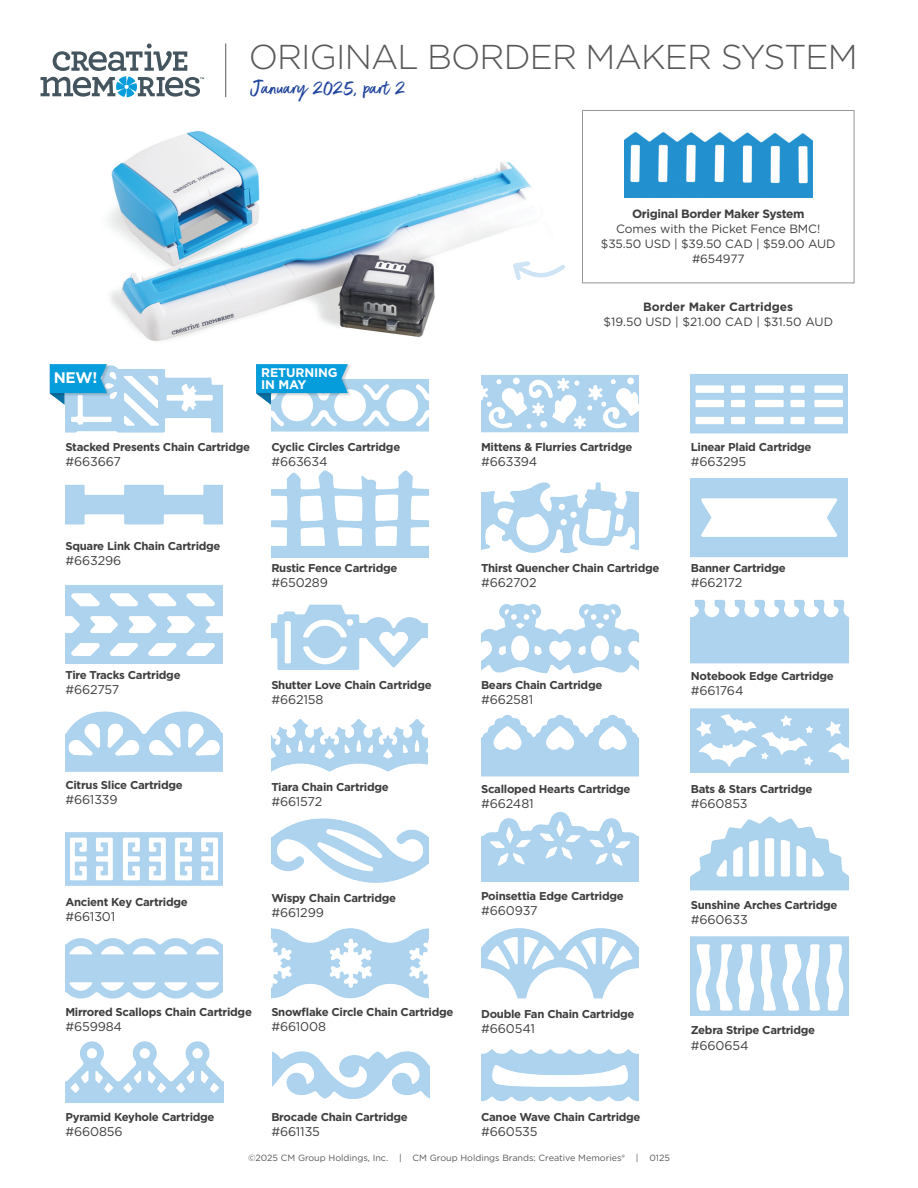
<style>
.page{position:relative;width:918px;height:1188px;background:#fff}
.page>*{position:absolute;margin:0;border:0;box-sizing:border-box;transform-origin:0 0}
.t1{font:300 34.5px "Gotham";letter-spacing:-.025em;color:#57585a}
.t2{font:24px "Better Times";color:#22469d}
.t3{font:700 15.3px "Gotham";color:#fff}
.Paragraph_Style_2{font:12.6px "Gotham";letter-spacing:-.01em;color:#3e3e3f}
.t4{font:700 12.45px "Gotham";letter-spacing:-.01em;color:#fff}
.Paragraph_Style_2-2{font:12px/15px "Gotham";letter-spacing:-.01em;color:#3e3e3f;text-align:center}
.Paragraph_Style_2-3{font:700 11.4px "Gotham";letter-spacing:-.025em;color:#3e3e3f}
.t5{font:9px "Gotham";color:#57585a}
.s1{font-weight:700}
</style>
<div class="page">
<hr style="left:225px;top:44px;width:1px;height:53px;background:#57585a">
<svg style="left:41px;top:44px;width:163px;height:53px"></svg>
<img style="left:65px;top:365px;width:157px;height:68px">
<img style="left:271px;top:379px;width:157px;height:53px">
<img style="left:481px;top:375px;width:157px;height:58px">
<img style="left:691px;top:374px;width:157px;height:60px">
<img style="left:65px;top:484px;width:157px;height:41px">
<img style="left:271px;top:470px;width:157px;height:87px">
<img style="left:481px;top:482px;width:157px;height:71px">
<img style="left:87px;top:84px;width:445px;height:257px">
<img style="left:691px;top:599px;width:157px;height:65px">
<img style="left:624px;top:132px;width:189px;height:66px">
<div style="left:582px;top:110px;width:272px;height:173px;border:1px solid #939598"></div>
<svg style="left:509px;top:258px;width:56px;height:25px"></svg>
<img style="left:271px;top:604px;width:157px;height:66px">
<img style="left:691px;top:478px;width:156px;height:80px">
<img style="left:271px;top:719px;width:157px;height:53px">
<img style="left:65px;top:938px;width:158px;height:61px">
<img style="left:481px;top:928px;width:157px;height:71px">
<img style="left:481px;top:1049px;width:157px;height:53px">
<img style="left:691px;top:936px;width:157px;height:80px">
<img style="left:691px;top:816px;width:157px;height:75px">
<img style="left:691px;top:708px;width:157px;height:65px">
<img style="left:481px;top:812px;width:157px;height:70px">
<img style="left:271px;top:928px;width:158px;height:70px">
<img style="left:65px;top:832px;width:157px;height:54px">
<img style="left:272px;top:1051px;width:157px;height:48px">
<img style="left:271px;top:818px;width:157px;height:65px">
<img style="left:65px;top:711px;width:157px;height:61px">
<img style="left:481px;top:715px;width:157px;height:62px">
<img style="left:481px;top:604px;width:157px;height:70px">
<img style="left:65px;top:585px;width:157px;height:79px">
<div style="left:49px;top:364px;width:61px;height:33px;background:#231f20;opacity:.2"></div>
<svg style="left:50px;top:364px;width:57px;height:41px;background:#3babdd"></svg>
<img style="left:66px;top:1041px;width:157px;height:62px">
<div style="left:256px;top:364px;width:95px;height:33px;background:#231f20;opacity:.2"></div>
<svg style="left:256px;top:364px;width:92px;height:41px;background:#45b1e0"></svg>
<p class="t1" style="left:249px;top:35px;width:610px">ORIGINAL BORDER MAKER SYSTEM</p>
<p class="t2" style="left:250px;top:75px;width:157px">January 2025, part 2</p>
<p class="Paragraph_Style_2-2" style="left:601px;top:206px;width:236px"><span class="s1">Original Border Maker System<br></span>Comes with the Picket Fence BMC! $35.50 USD | $39.50 CAD | $59.00 AUD #654977</p>
<p class="Paragraph_Style_2-2" style="left:604px;top:300px;width:231px;line-height:14.4px"><span class="s1">Border Maker Cartridges<br></span>$19.50 USD | $21.00 CAD | $31.50 AUD</p>
<p class="t3" style="left:54px;top:368px;width:45px">NEW!</p>
<p class="t4" style="left:261px;top:364px;width:78px">RETURNING</p>
<p class="t4" style="left:261px;top:376px;width:47px">IN MAY</p>
<p class="Paragraph_Style_2-3" style="left:65px;top:439px;width:186px">Stacked Presents Chain Cartridge</p>
<p class="Paragraph_Style_2" style="left:65px;top:453px;width:57px">#663667</p>
<p class="Paragraph_Style_2-3" style="left:271px;top:439px;width:130px">Cyclic Circles Cartridge</p>
<p class="Paragraph_Style_2" style="left:271px;top:453px;width:58px">#663634</p>
<p class="Paragraph_Style_2-3" style="left:481px;top:439px;width:153px">Mittens &amp; Flurries Cartridge</p>
<p class="Paragraph_Style_2" style="left:481px;top:453px;width:58px">#663394</p>
<p class="Paragraph_Style_2-3" style="left:691px;top:439px;width:122px">Linear Plaid Cartridge</p>
<p class="Paragraph_Style_2" style="left:691px;top:453px;width:57px">#663295</p>
<p class="Paragraph_Style_2-3" style="left:65px;top:539px;width:157px">Square Link Chain Cartridge</p>
<p class="Paragraph_Style_2" style="left:65px;top:553px;width:57px">#663296</p>
<p class="Paragraph_Style_2-3" style="left:271px;top:561px;width:128px">Rustic Fence Cartridge</p>
<p class="Paragraph_Style_2" style="left:271px;top:575px;width:58px">#650289</p>
<p class="Paragraph_Style_2-3" style="left:481px;top:561px;width:180px">Thirst Quencher Chain Cartridge</p>
<p class="Paragraph_Style_2" style="left:481px;top:575px;width:57px">#662702</p>
<p class="Paragraph_Style_2-3" style="left:691px;top:561px;width:97px">Banner Cartridge</p>
<p class="Paragraph_Style_2" style="left:691px;top:575px;width:53px">#662172</p>
<p class="Paragraph_Style_2-3" style="left:65px;top:667px;width:117px">Tire Tracks Cartridge</p>
<p class="Paragraph_Style_2" style="left:65px;top:681px;width:55px">#662757</p>
<p class="Paragraph_Style_2-3" style="left:271px;top:678px;width:162px">Shutter Love Chain Cartridge</p>
<p class="Paragraph_Style_2" style="left:271px;top:692px;width:54px">#662158</p>
<p class="Paragraph_Style_2-3" style="left:481px;top:678px;width:123px">Bears Chain Cartridge</p>
<p class="Paragraph_Style_2" style="left:481px;top:692px;width:54px">#662581</p>
<p class="Paragraph_Style_2-3" style="left:691px;top:669px;width:145px">Notebook Edge Cartridge</p>
<p class="Paragraph_Style_2" style="left:691px;top:683px;width:54px">#661764</p>
<p class="Paragraph_Style_2-3" style="left:65px;top:777px;width:119px">Citrus Slice Cartridge</p>
<p class="Paragraph_Style_2" style="left:65px;top:791px;width:54px">#661339</p>
<p class="Paragraph_Style_2-3" style="left:271px;top:779px;width:119px">Tiara Chain Cartridge</p>
<p class="Paragraph_Style_2" style="left:271px;top:793px;width:52px">#661572</p>
<p class="Paragraph_Style_2-3" style="left:481px;top:781px;width:151px">Scalloped Hearts Cartridge</p>
<p class="Paragraph_Style_2" style="left:481px;top:795px;width:54px">#662481</p>
<p class="Paragraph_Style_2-3" style="left:691px;top:781px;width:123px">Bats &amp; Stars Cartridge</p>
<p class="Paragraph_Style_2" style="left:691px;top:795px;width:58px">#660853</p>
<p class="Paragraph_Style_2-3" style="left:65px;top:895px;width:124px">Ancient Key Cartridge</p>
<p class="Paragraph_Style_2" style="left:65px;top:909px;width:51px">#661301</p>
<p class="Paragraph_Style_2-3" style="left:271px;top:891px;width:126px">Wispy Chain Cartridge</p>
<p class="Paragraph_Style_2" style="left:271px;top:905px;width:54px">#661299</p>
<p class="Paragraph_Style_2-3" style="left:481px;top:888px;width:144px">Poinsettia Edge Cartridge</p>
<p class="Paragraph_Style_2" style="left:481px;top:903px;width:58px">#660937</p>
<p class="Paragraph_Style_2-3" style="left:691px;top:898px;width:148px">Sunshine Arches Cartridge</p>
<p class="Paragraph_Style_2" style="left:691px;top:912px;width:58px">#660633</p>
<p class="Paragraph_Style_2-3" style="left:65px;top:1004px;width:188px">Mirrored Scallops Chain Cartridge</p>
<p class="Paragraph_Style_2" style="left:65px;top:1019px;width:58px">#659984</p>
<p class="Paragraph_Style_2-3" style="left:271px;top:1005px;width:184px">Snowflake Circle Chain Cartridge</p>
<p class="Paragraph_Style_2" style="left:271px;top:1019px;width:56px">#661008</p>
<p class="Paragraph_Style_2-3" style="left:481px;top:1006px;width:155px">Double Fan Chain Cartridge</p>
<p class="Paragraph_Style_2" style="left:481px;top:1020px;width:55px">#660541</p>
<p class="Paragraph_Style_2-3" style="left:691px;top:1023px;width:126px">Zebra Stripe Cartridge</p>
<p class="Paragraph_Style_2" style="left:691px;top:1037px;width:59px">#660654</p>
<p class="Paragraph_Style_2-3" style="left:65px;top:1109px;width:151px">Pyramid Keyhole Cartridge</p>
<p class="Paragraph_Style_2" style="left:65px;top:1123px;width:59px">#660856</p>
<p class="Paragraph_Style_2-3" style="left:271px;top:1109px;width:138px">Brocade Chain Cartridge</p>
<p class="Paragraph_Style_2" style="left:271px;top:1123px;width:50px">#661135</p>
<p class="Paragraph_Style_2-3" style="left:481px;top:1109px;width:161px">Canoe Wave Chain Cartridge</p>
<p class="Paragraph_Style_2" style="left:481px;top:1123px;width:58px">#660535</p>
<p class="t5" style="left:248px;top:1152px;width:423px">©2025 CM Group Holdings, Inc. | CM Group Holdings Brands: Creative Memories® | 0125</p>
</div>
